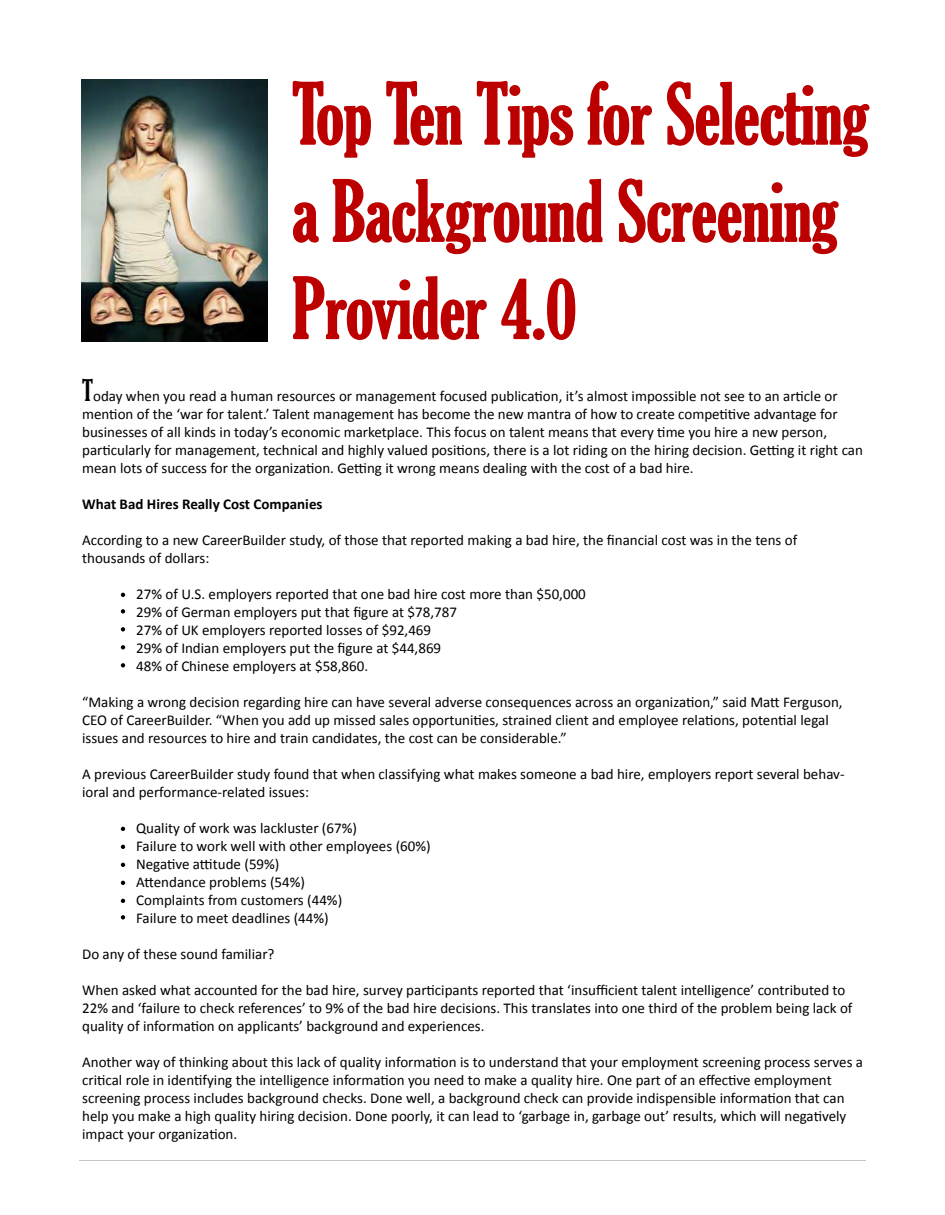
<style>
.page{position:relative;width:945px;height:1215px;background:#fff}
.page>*{position:absolute;margin:0;border:0;box-sizing:border-box;transform-origin:0 0}
.t1{font:extra-condensed 81px/97.2px "Gloucester";color:#bc0000}
.t2{font:15px/18px "Calibri";color:#000}
.t3{font:700 15px "Calibri";color:#000}
.s1{font-family:"Gloucester";font-stretch:extra-condensed;font-size:28.5px}
</style>
<div class="page">
<hr style="left:80px;top:1160px;width:786px;height:1px;background:#c7c7c7">
<img style="left:81px;top:80px;width:186px;height:262px">
<svg style="left:292px;top:80px;width:79px;height:78px"></svg>
<svg style="left:386px;top:80px;width:76px;height:66px"></svg>
<svg style="left:476px;top:80px;width:98px;height:78px"></svg>
<svg style="left:587px;top:80px;width:65px;height:66px"></svg>
<svg style="left:667px;top:81px;width:203px;height:76px"></svg>
<svg style="left:292px;top:202px;width:27px;height:41px"></svg>
<svg style="left:332px;top:178px;width:271px;height:77px"></svg>
<svg style="left:618px;top:178px;width:221px;height:77px"></svg>
<svg style="left:293px;top:276px;width:194px;height:64px"></svg>
<svg style="left:501px;top:278px;width:75px;height:62px"></svg>
<svg style="left:121px;top:593px;width:4px;height:4px"></svg>
<svg style="left:121px;top:609px;width:4px;height:4px"></svg>
<svg style="left:121px;top:627px;width:4px;height:4px"></svg>
<svg style="left:121px;top:645px;width:4px;height:4px"></svg>
<svg style="left:121px;top:663px;width:4px;height:4px"></svg>
<svg style="left:121px;top:827px;width:4px;height:4px"></svg>
<svg style="left:121px;top:863px;width:4px;height:4px"></svg>
<svg style="left:121px;top:845px;width:4px;height:4px"></svg>
<svg style="left:121px;top:881px;width:4px;height:4px"></svg>
<svg style="left:121px;top:899px;width:4px;height:4px"></svg>
<svg style="left:121px;top:915px;width:4px;height:4px"></svg>
<h1 class="t1" style="left:292px;top:71px;width:578px">Top Ten Tips for Selecting a Background Screening<br>Provider 4.0</h1>
<p class="t2" style="left:82px;top:386px;width:782px"><span class="s1">T</span>oday when you read a human resources or management focused publication, it’s almost impossible not see to an article or mention of the ‘war for talent.’ Talent management has become the new mantra of how to create competitive advantage for businesses of all kinds in today’s economic marketplace. This focus on talent means that every time you hire a new person, particularly for management, technical and highly valued positions, there is a lot riding on the hiring decision. Getting it right can mean lots of success for the organization. Getting it wrong means dealing with the cost of a bad hire.</p>
<p class="t3" style="left:82px;top:498px;width:242px">What Bad Hires Really Cost Companies</p>
<p class="t2" style="left:82px;top:530px;width:717px">According to a new CareerBuilder study, of those that reported making a bad hire, the financial cost was in the tens of thousands of dollars:</p>
<p class="t2" style="left:136px;top:584px;width:451px">27% of U.S. employers reported that one bad hire cost more than $50,000<br>29% of German employers put that figure at $78,787<br>27% of UK employers reported losses of $92,469<br>29% of Indian employers put the figure at $44,869<br>48% of Chinese employers at $58,860.</p>
<p class="t2" style="left:82px;top:692px;width:762px">“Making a wrong decision regarding hire can have several adverse consequences across an organization,” said Matt Ferguson,<br>CEO of CareerBuilder. “When you add up missed sales opportunities, strained client and employee relations, potential legal issues and resources to hire and train candidates, the cost can be considerable.”</p>
<p class="t2" style="left:82px;top:764px;width:764px">A previous CareerBuilder study found that when classifying what makes someone a bad hire, employers report several behav&shy;ioral and performance-related issues:</p>
<p class="t2" style="left:136px;top:818px;width:296px">Quality of work was lackluster (67%)<br>Failure to work well with other employees (60%)<br>Negative attitude (59%)<br>Attendance problems (54%)<br>Complaints from customers (44%)<br>Failure to meet deadlines (44%)</p>
<p class="t2" style="left:82px;top:946px;width:194px">Do any of these sound familiar?</p>
<p class="t2" style="left:82px;top:980px;width:772px">When asked what accounted for the bad hire, survey participants reported that ‘insufficient talent intelligence’ contributed to<br>22% and ‘failure to check references’ to 9% of the bad hire decisions. This translates into one third of the problem being lack of quality of information on applicants’ background and experiences.</p>
<p class="t2" style="left:82px;top:1052px;width:782px">Another way of thinking about this lack of quality information is to understand that your employment screening process serves a critical role in identifying the intelligence information you need to make a quality hire. One part of an effective employment screening process includes background checks. Done well, a background check can provide indispensible information that can help you make a high quality hiring decision. Done poorly, it can lead to ‘garbage in, garbage out’ results, which will negatively impact your organization.</p>
</div>
